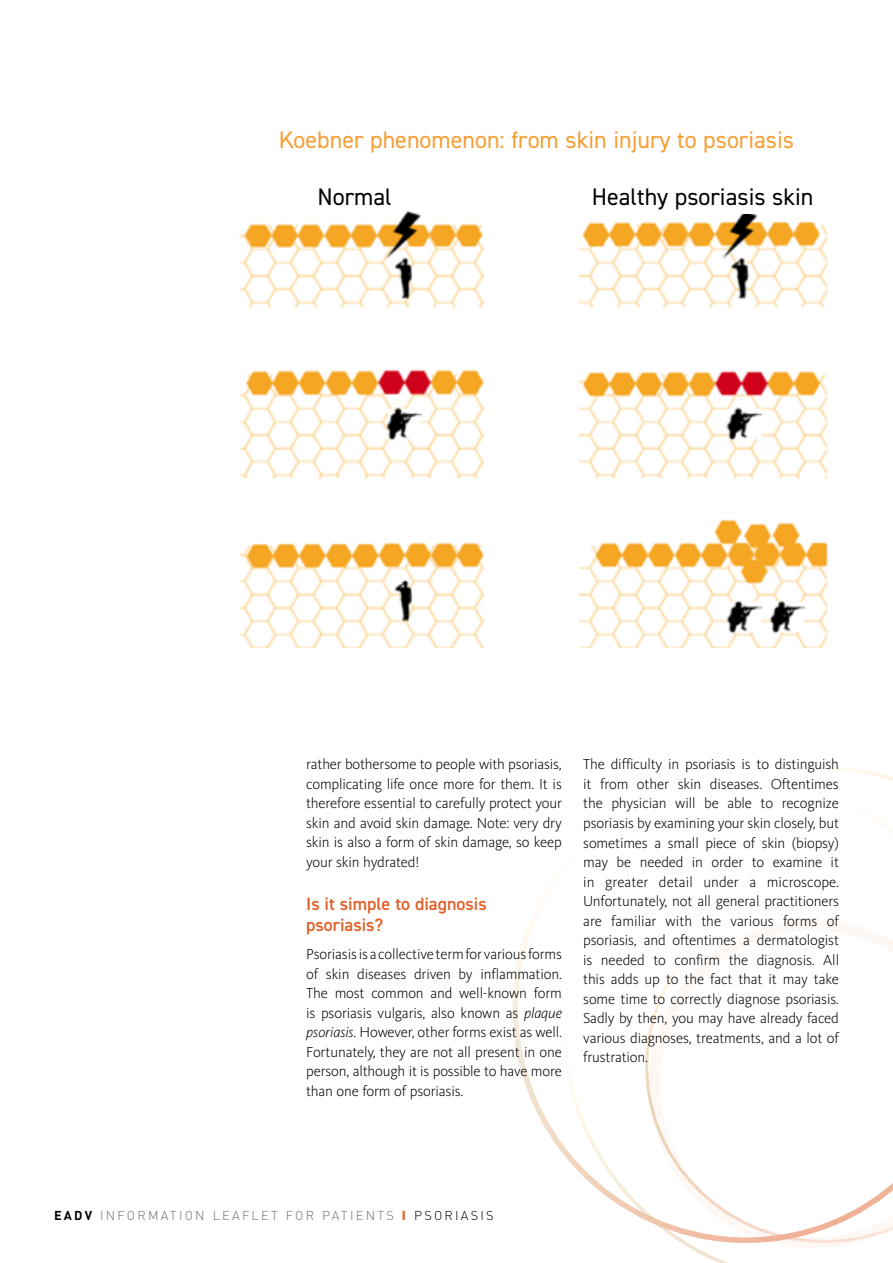
<style>
.page{position:relative;width:893px;height:1263px;background:#fff}
.page>*{position:absolute;margin:0;border:0;box-sizing:border-box;transform-origin:0 0}
.t1{font:24px "DIN2014";color:#f59e33}
.t2{font:24px "DIN2014";color:#000}
.t3{font:600 18px/21.6px "DIN2014";color:#e3602b}
.t4{font:300 15px/19.5px "Kievit Pro";letter-spacing:-.01em;color:#000;text-align:justify}
.t5{font:300 12.75px "DIN";letter-spacing:.175em;color:#706f6f}
.s1{font-style:italic}
.s2{font-weight:700;color:#000}
.s3{font-weight:900;color:#e3602b}
.s4{color:#000}
</style>
<div class="page">
<svg style="left:512px;top:909px;width:37px;height:225px"></svg>
<svg style="left:549px;top:767px;width:344px;height:496px"></svg>
<img style="left:239px;top:211px;width:589px;height:436px">
<div style="left:572px;top:177px;width:262px;height:37px;background:#fff"></div>
<h1 class="t1" style="left:279px;top:124px;width:517px">Koebner phenomenon: from skin injury to psoriasis</h1>
<h1 class="t2" style="left:592px;top:181px;width:223px">Healthy psoriasis skin</h1>
<h1 class="t2" style="left:317px;top:181px;width:76px">Normal</h1>
<p class="t4" style="left:306px;top:755px;width:257px">rather bothersome to people with psoriasis, complicating life once more for them. It is therefore essential to carefully protect your skin and avoid skin damage. Note: very dry skin is also a form of skin damage, so keep your skin hydrated!</p>
<p class="t3" style="left:306px;top:892px;width:182px">Is it simple to diagnosis psoriasis?</p>
<p class="t4" style="left:306px;top:945px;width:257px">Psoriasis is a collective term for various forms of skin diseases driven by inflammation.<br>The most common and well-known form is psoriasis vulgaris, also known as <span class="s1">plaque psoriasis</span>. However, other forms exist as well.<br>Fortunately, they are not all present in one person, although it is possible to have more than one form of psoriasis.</p>
<p class="t4" style="left:583px;top:755px;width:257px">The difficulty in psoriasis is to distinguish it from other skin diseases. Oftentimes the physician will be able to recognize psoriasis by examining your skin closely, but sometimes a small piece of skin (biopsy) may be needed in order to examine it in greater detail under a microscope.<br>Unfortunately, not all general practitioners are familiar with the various forms of psoriasis, and oftentimes a dermatologist is needed to confirm the diagnosis. All this adds up to the fact that it may take some time to correctly diagnose psoriasis.<br>Sadly by then, you may have already faced various diagnoses, treatments, and a lot of frustration.</p>
<p class="t5" style="left:54px;top:1207px;width:441px"><span class="s2">EADV</span> INFORMATION LEAFLET FOR PATIENTS <span class="s3">I</span> <span class="s4">PSORIASIS</span></p>
</div>
